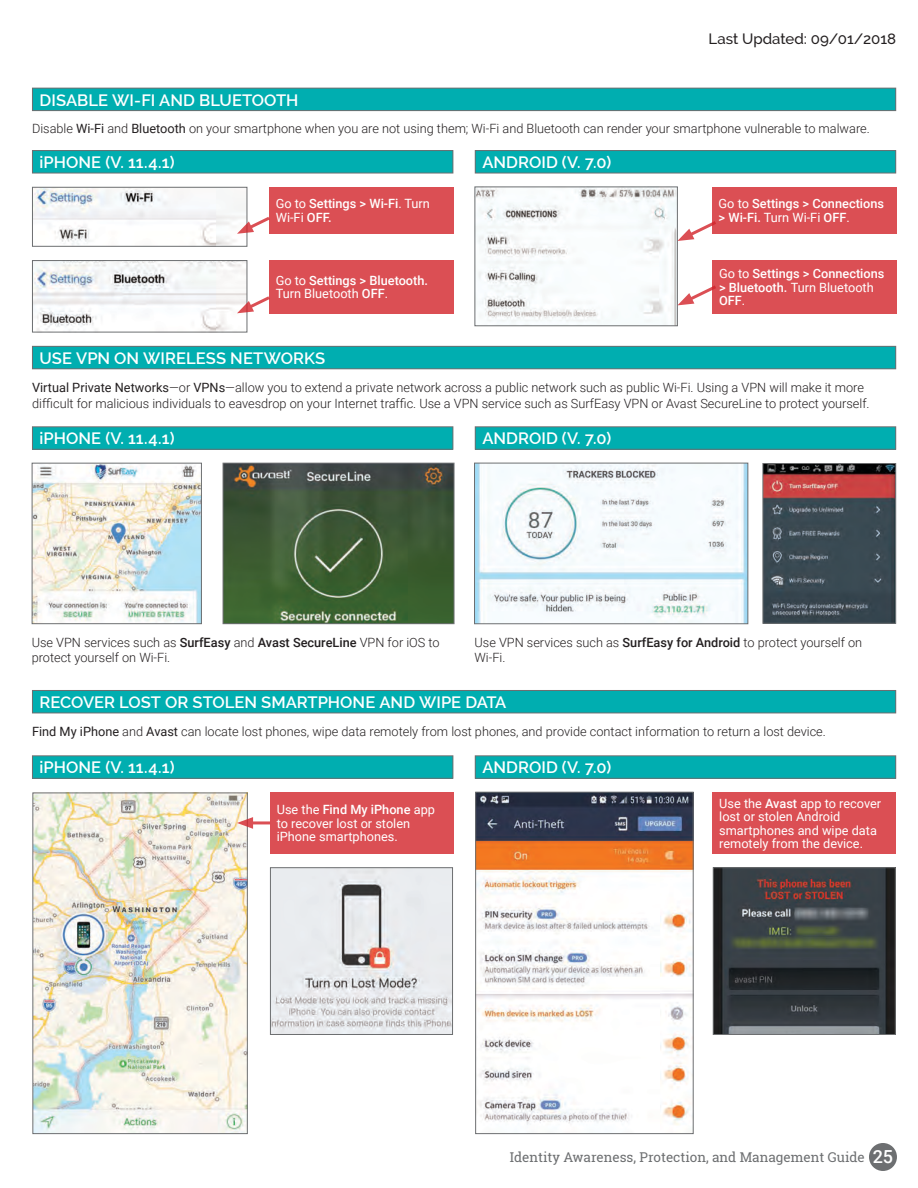
<style>
.page{position:relative;width:918px;height:1188px;background:#fff}
.page>*{position:absolute;margin:0;border:0;box-sizing:border-box;transform-origin:0 0}
.t1{font:500 18px "Roboto";color:#fff}
.SubHeaders{font:600 16.5px "Raleway";color:#fff}
.t2{font:500 15px "Raleway";color:#231f20}
.t3{font:13.5px "Roboto Slab";color:#6d6f71}
.Body_Copy{font:300 12.75px/15.3px "Roboto";color:#231f20}
.RedBox_Text{font:500 12.75px/13.5px "Roboto";color:#fff}
.RedBox_Text-2{font:12.75px/13.5px "Roboto";color:#fff}
.s1{font-weight:400}
.s2{font-weight:500}
</style>
<div class="page">
<img style="left:34px;top:262px;width:211px;height:68px">
<div style="left:32px;top:260px;width:215px;height:72px;border:1px solid #6d6f71"></div>
<div style="left:269px;top:187px;width:184px;height:47px;background:#db4f54"></div>
<div style="left:269px;top:260px;width:184px;height:53px;background:#db4f54"></div>
<div style="left:712px;top:792px;width:184px;height:62px;background:#db4f54"></div>
<div style="left:712px;top:260px;width:185px;height:53px;background:#db4f54"></div>
<div style="left:712px;top:187px;width:184px;height:47px;background:#db4f54"></div>
<div style="left:270px;top:792px;width:184px;height:62px;background:#db4f54"></div>
<div style="left:32px;top:88px;width:864px;height:23px;background:#00aeb0"></div>
<div style="left:32px;top:88px;width:864px;height:23px;border:1px solid #6d6f71"></div>
<div style="left:32px;top:151px;width:421px;height:22px;background:#00aeb0"></div>
<div style="left:32px;top:150px;width:421px;height:23px;border:1px solid #6d6f71"></div>
<div style="left:475px;top:151px;width:421px;height:22px;background:#00aeb0"></div>
<div style="left:475px;top:150px;width:421px;height:23px;border:1px solid #6d6f71"></div>
<div style="left:32px;top:346px;width:864px;height:23px;background:#00aeb0"></div>
<div style="left:32px;top:346px;width:864px;height:23px;border:1px solid #6d6f71"></div>
<div style="left:32px;top:427px;width:421px;height:22px;background:#00aeb0"></div>
<div style="left:32px;top:426px;width:421px;height:24px;border:1px solid #6d6f71"></div>
<div style="left:475px;top:427px;width:421px;height:22px;background:#00aeb0"></div>
<div style="left:475px;top:426px;width:421px;height:24px;border:1px solid #6d6f71"></div>
<div style="left:32px;top:690px;width:864px;height:23px;background:#00aeb0"></div>
<div style="left:32px;top:690px;width:864px;height:23px;border:1px solid #6d6f71"></div>
<div style="left:32px;top:756px;width:421px;height:22px;background:#00aeb0"></div>
<div style="left:32px;top:755px;width:421px;height:24px;border:1px solid #6d6f71"></div>
<div style="left:475px;top:756px;width:421px;height:22px;background:#00aeb0"></div>
<div style="left:475px;top:755px;width:421px;height:24px;border:1px solid #6d6f71"></div>
<img style="left:34px;top:795px;width:212px;height:337px">
<div style="left:32px;top:793px;width:216px;height:341px;border:1px solid #6d6f71"></div>
<img style="left:765px;top:465px;width:129px;height:157px">
<div style="left:763px;top:463px;width:133px;height:161px;border:1px solid #6d6f71"></div>
<img style="left:34px;top:465px;width:165px;height:157px">
<div style="left:32px;top:463px;width:169px;height:161px;border:1px solid #6d6f71"></div>
<img style="left:225px;top:465px;width:227px;height:157px">
<div style="left:223px;top:463px;width:231px;height:161px;border:1px solid #6d6f71"></div>
<svg style="left:237px;top:294px;width:33px;height:19px"></svg>
<svg style="left:678px;top:221px;width:38px;height:20px"></svg>
<svg style="left:678px;top:285px;width:38px;height:20px"></svg>
<hr style="left:247px;top:821px;width:23px;height:3px;background:#d2232a">
<svg style="left:237px;top:817px;width:16px;height:12px"></svg>
<img style="left:272px;top:869px;width:179px;height:164px">
<div style="left:270px;top:867px;width:183px;height:168px;border:1px solid #6d6f71"></div>
<img style="left:715px;top:869px;width:179px;height:164px">
<div style="left:713px;top:867px;width:183px;height:168px;border:1px solid #6d6f71"></div>
<img style="left:34px;top:189px;width:211px;height:56px">
<div style="left:32px;top:187px;width:215px;height:60px;border:1px solid #6d6f71"></div>
<svg style="left:237px;top:214px;width:33px;height:20px"></svg>
<img style="left:477px;top:189px;width:199px;height:135px">
<div style="left:475px;top:187px;width:203px;height:139px;border:1px solid #6d6f71"></div>
<img style="left:476px;top:465px;width:270px;height:157px">
<div style="left:474px;top:463px;width:274px;height:161px;border:1px solid #6d6f71"></div>
<img style="left:477px;top:794px;width:215px;height:331px">
<div style="left:475px;top:792px;width:219px;height:342px;border:1px solid #6d6f71"></div>
<div style="left:869px;top:1143px;width:28px;height:28px;background:#6d6f71;border-radius:50%"></div>
<p class="SubHeaders" style="left:40px;top:90px;width:260px">DISABLE WI-FI AND BLUETOOTH</p>
<p class="t2" style="left:709px;top:30px;width:189px">Last Updated: 09/01/2018</p>
<p class="Body_Copy" style="left:32px;top:121px;width:839px">Disable <span class="s1">Wi-Fi</span> and <span class="s1">Bluetooth</span> on your smartphone when you are not using them; Wi-Fi and Bluetooth can render your smartphone vulnerable to malware.</p>
<p class="SubHeaders" style="left:40px;top:153px;width:136px">iPHONE (V. 11.4.1)</p>
<p class="SubHeaders" style="left:482px;top:153px;width:130px">ANDROID (V. 7.0)</p>
<p class="RedBox_Text" style="left:276px;top:197px;width:156px"><span class="s1">Go to</span> Settings &gt; Wi-Fi<span class="s1">. Turn<br>Wi-Fi</span> OFF.</p>
<p class="RedBox_Text" style="left:276px;top:273px;width:154px"><span class="s1">Go to</span> Settings &gt; Bluetooth.<br><span class="s1">Turn Bluetooth</span> OFF<span class="s1">.</span></p>
<p class="SubHeaders" style="left:40px;top:348px;width:287px">USE VPN ON WIRELESS NETWORKS</p>
<p class="RedBox_Text" style="left:719px;top:197px;width:167px"><span class="s1">Go to</span> Settings &gt; Connections &gt; Wi-Fi. <span class="s1">Turn Wi-Fi</span> OFF<span class="s1">.</span></p>
<p class="RedBox_Text" style="left:719px;top:266px;width:167px"><span class="s1">Go to</span> Settings &gt; Connections &gt; Bluetooth. <span class="s1">Turn Bluetooth<br></span>OFF<span class="s1">.</span></p>
<p class="Body_Copy" style="left:32px;top:380px;width:839px"><span class="s1">Virtual Private Networks</span>—or <span class="s1">VPNs</span>—allow you to extend a private network across a public network such as public Wi-Fi. Using a VPN will make it more difficult for malicious individuals to eavesdrop on your Internet traffic. Use a VPN service such as SurfEasy VPN or Avast SecureLine to protect yourself.</p>
<p class="SubHeaders" style="left:40px;top:429px;width:136px">iPHONE (V. 11.4.1)</p>
<p class="SubHeaders" style="left:482px;top:429px;width:130px">ANDROID (V. 7.0)</p>
<p class="Body_Copy" style="left:32px;top:634px;width:409px">Use VPN services such as <span class="s2">SurfEasy</span> and <span class="s2">Avast SecureLine</span> VPN for iOS to protect yourself on Wi-Fi.</p>
<p class="Body_Copy" style="left:475px;top:634px;width:389px">Use VPN services such as <span class="s2">SurfEasy for Android</span> to protect yourself on</p>
<p class="Body_Copy" style="left:475px;top:649px;width:33px">Wi-Fi.</p>
<p class="SubHeaders" style="left:40px;top:693px;width:468px">RECOVER LOST OR STOLEN SMARTPHONE AND WIPE DATA</p>
<p class="Body_Copy" style="left:32px;top:724px;width:795px"><span class="s1">Find My iPhone</span> and <span class="s1">Avast</span> can locate lost phones, wipe data remotely from lost phones, and provide contact information to return a lost device.</p>
<p class="SubHeaders" style="left:40px;top:758px;width:136px">iPHONE (V. 11.4.1)</p>
<p class="SubHeaders" style="left:482px;top:758px;width:130px">ANDROID (V. 7.0)</p>
<p class="RedBox_Text-2" style="left:277px;top:802px;width:160px">Use the <span class="s2">Find My iPhone</span> app to recover lost or stolen iPhone smartphones.</p>
<p class="RedBox_Text-2" style="left:719px;top:796px;width:163px">Use the <span class="s2">Avast</span> app to recover lost or stolen Android smartphones and wipe data remotely from the device.</p>
<p class="t3" style="left:510px;top:1148px;width:357px">Identity Awareness, Protection, and Management Guide</p>
<p class="t1" style="left:873px;top:1144px;width:22px">25</p>
</div>
